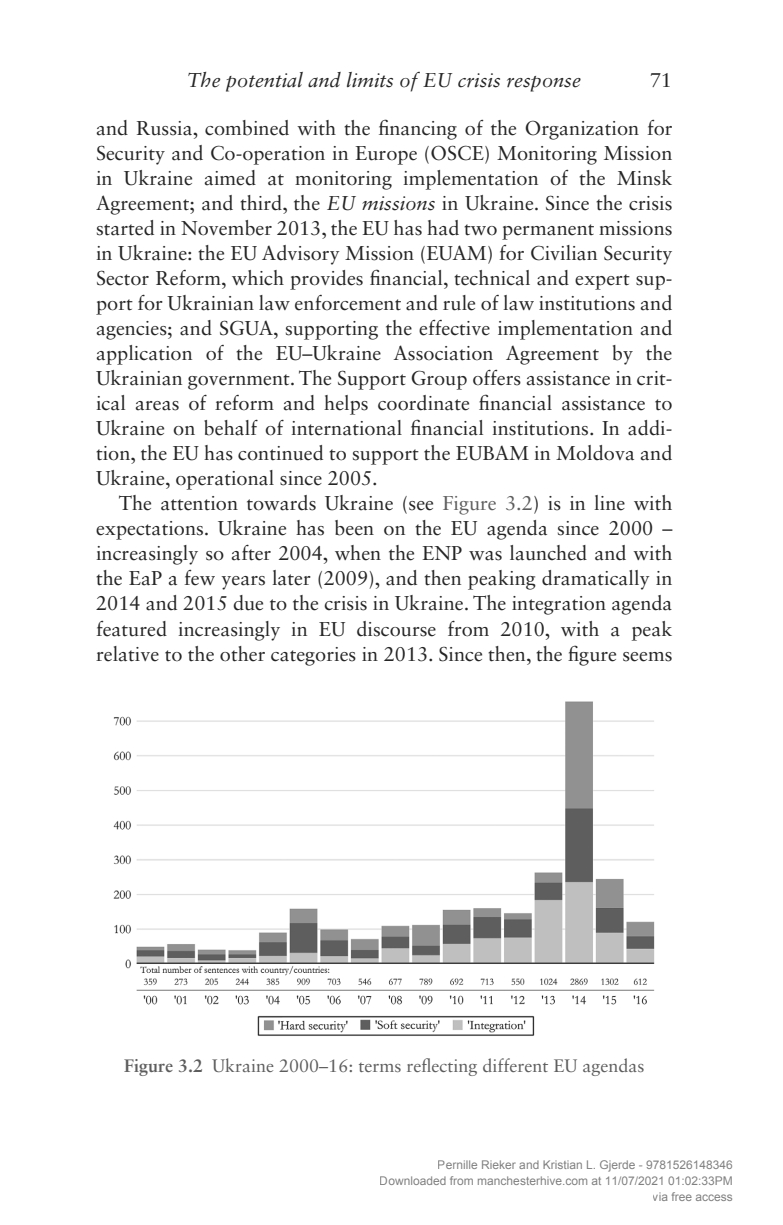
<style>
.page{position:relative;width:783px;height:1225px;background:#fff}
.page>*{position:absolute;margin:0;border:0;box-sizing:border-box;transform-origin:0 0}
.t1{font:20px/25px "Sabon LT Std";color:#252525;text-align:justify}
.t2{font:italic 20px "Sabon LT Std";color:#252525}
.t3{font:18px "Sabon LT Std";color:#5d5d5d}
.t4{font:12px/16px "Arial";color:rgb(0 0 0/.5);text-align:right}
.s1{font-style:italic}
.s2{color:#5d5d5d}
.s3{font-weight:700}
</style>
<div class="page">
<img style="left:113px;top:701px;width:542px;height:335px">
<p class="t2" style="left:187px;top:69px;width:395px">The potential and limits of EU crisis response</p>
<p class="t1" style="left:649px;top:68px;width:24px">71</p>
<p class="t1" style="left:96px;top:116px;width:578px">and Russia, combined with the financing of the Organization for Security and Co-operation in Europe (OSCE) Monitoring Mission in Ukraine aimed at monitoring implementation of the Minsk Agreement; and third, the <span class="s1">EU missions</span> in Ukraine. Since the crisis started in November 2013, the EU has had two permanent missions in Ukraine: the EU Advisory Mission (EUAM) for Civilian Security Sector Reform, which provides financial, technical and expert sup&shy;port for Ukrainian law enforcement and rule of law institutions and agencies; and SGUA, supporting the effective implementation and application of the EU–Ukraine Association Agreement by the Ukrainian government. The Support Group offers assistance in crit&shy;ical areas of reform and helps coordinate financial assistance to Ukraine on behalf of international financial institutions. In addi&shy;tion, the EU has continued to support the EUBAM in Moldova and Ukraine, operational since 2005.</p>
<p class="t1" style="left:96px;top:491px;width:578px;text-indent:23px">The attention towards Ukraine (see <span class="s2">Figure 3.2</span>) is in line with expectations. Ukraine has been on the EU agenda since 2000 – increasingly so after 2004, when the ENP was launched and with the EaP a few years later (2009), and then peaking dramatically in 2014 and 2015 due to the crisis in Ukraine. The integration agenda featured increasingly in EU discourse from 2010, with a peak relative to the other categories in 2013. Since then, the figure seems</p>
<p class="t3" style="left:124px;top:1055px;width:522px"><span class="s3">Figure 3.2</span> Ukraine 2000–16: terms reflecting different EU agendas</p>
<p class="t4" style="left:380px;top:1156px;width:354px">Pernille Rieker and Kristian L. Gjerde - 9781526148346<br>Downloaded from manchesterhive.com at 11/07/2021 01:02:33PM via free access</p>
</div>
